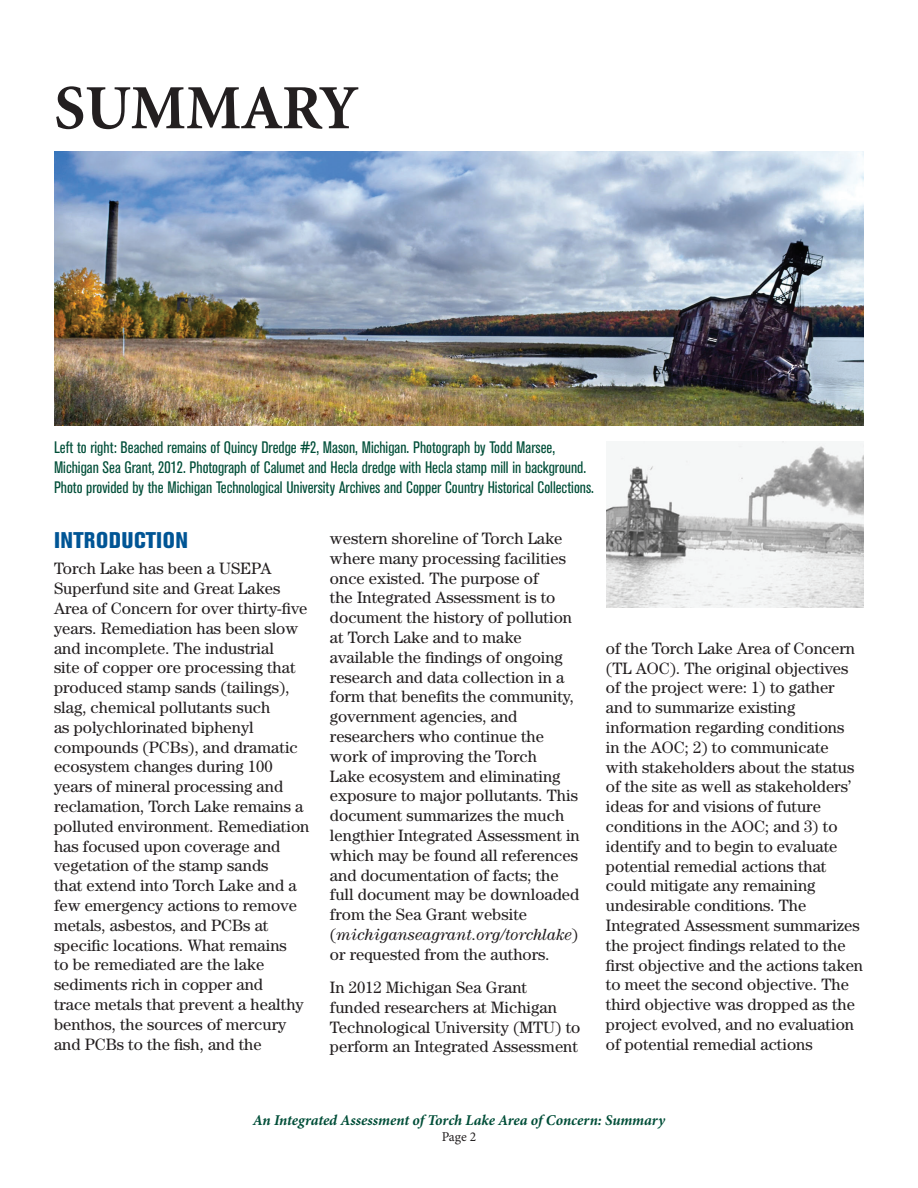
<style>
.page{position:relative;width:918px;height:1188px;background:#fff}
.page>*{position:absolute;margin:0;border:0;box-sizing:border-box;transform-origin:0 0}
.t1{font:700 63px "Minion";color:#231f20}
.t2{font:800 condensed 22.5px "Akzidenz Grotesk BE";letter-spacing:.02em;color:#005595}
.t3{font:16.5px/19.8px "Century";color:#231f20}
.t4{font:condensed 16.5px/19.8px "Akzidenz Grotesk BE";color:#004e38}
.t5{font:italic 700 15px "Minion Pro";letter-spacing:-.005em;color:#004e38}
.t6{font:13.5px "Minion Pro";color:#231f20}
.s1{font-style:italic}
</style>
<div class="page">
<img style="left:606px;top:441px;width:258px;height:167px">
<img style="left:54px;top:151px;width:810px;height:275px">
<h1 class="t1" style="left:54px;top:76px;width:306px">SUMMARY</h1>
<p class="t4" style="left:54px;top:438px;width:541px">Left to right: Beached remains of Quincy Dredge #2, Mason, Michigan. Photograph by Todd Marsee,<br>Michigan Sea Grant, 2012. Photograph of Calumet and Hecla dredge with Hecla stamp mill in background.<br>Photo provided by the Michigan Technological University Archives and Copper Country Historical Collections.</p>
<h2 class="t2" style="left:54px;top:527px;width:136px">INTRODUCTION</h2>
<p class="t3" style="left:54px;top:559px;width:257px">Torch Lake has been a USEPA<br>Superfund site and Great Lakes<br>Area of Concern for over thirty-five years. Remediation has been slow and incomplete. The industrial<br>site of copper ore processing that produced stamp sands (tailings), slag, chemical pollutants such<br>as polychlorinated biphenyl compounds (PCBs), and dramatic ecosystem changes during 100 years of mineral processing and reclamation, Torch Lake remains a polluted environment. Remediation has focused upon coverage and vegetation of the stamp sands<br>that extend into Torch Lake and a few emergency actions to remove metals, asbestos, and PCBs at specific locations. What remains<br>to be remediated are the lake sediments rich in copper and<br>trace metals that prevent a healthy benthos, the sources of mercury and PCBs to the fish, and the</p>
<p class="t3" style="left:330px;top:528px;width:251px">western shoreline of Torch Lake where many processing facilities once existed. The purpose of<br>the Integrated Assessment is to document the history of pollution at Torch Lake and to make available the findings of ongoing research and data collection in a form that benefits the community, government agencies, and researchers who continue the work of improving the Torch<br>Lake ecosystem and eliminating exposure to major pollutants. This document summarizes the much lengthier Integrated Assessment in which may be found all references and documentation of facts; the full document may be downloaded from the Sea Grant website (<span class="s1">michiganseagrant.org/torchlake</span>) or requested from the authors.</p>
<p class="t3" style="left:330px;top:977px;width:252px">In 2012 Michigan Sea Grant funded researchers at Michigan<br>Technological University (MTU) to perform an Integrated Assessment</p>
<p class="t3" style="left:606px;top:638px;width:259px">of the Torch Lake Area of Concern (TL AOC). The original objectives of the project were: 1) to gather and to summarize existing information regarding conditions<br>in the AOC; 2) to communicate with stakeholders about the status of the site as well as stakeholders’ ideas for and visions of future conditions in the AOC; and 3) to identify and to begin to evaluate potential remedial actions that could mitigate any remaining undesirable conditions. The<br>Integrated Assessment summarizes the project findings related to the first objective and the actions taken to meet the second objective. The third objective was dropped as the project evolved, and no evaluation of potential remedial actions</p>
<p class="t5" style="left:253px;top:1109px;width:414px">An Integrated Assessment of Torch Lake Area of Concern: Summary</p>
<p class="t6" style="left:442px;top:1127px;width:36px">Page 2</p>
</div>
